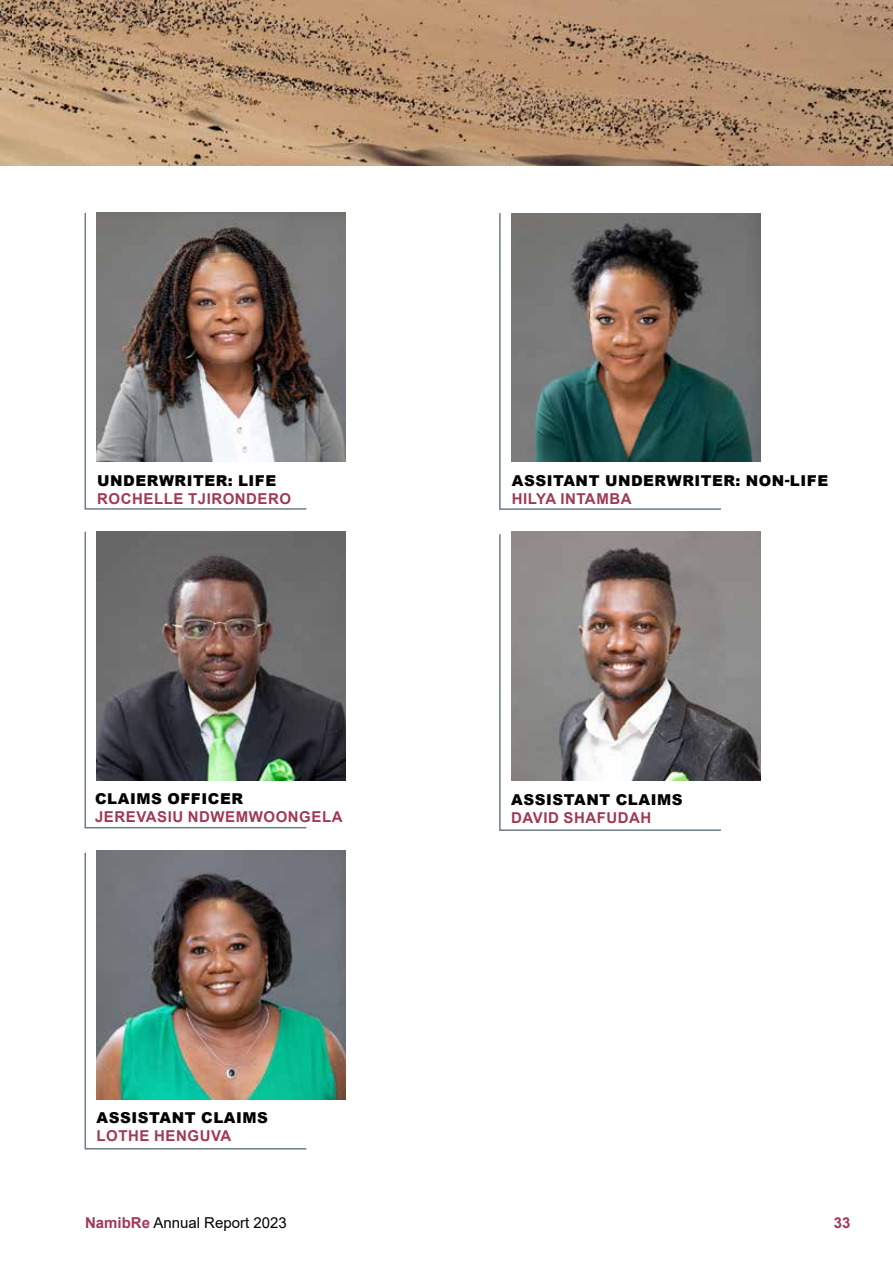
<style>
.page{position:relative;width:893px;height:1263px;background:#fff}
.page>*{position:absolute;margin:0;border:0;box-sizing:border-box;transform-origin:0 0}
.t1{font:900 15px "Arial";letter-spacing:.035em;color:#000}
.t2{font:700 15px "Arial";letter-spacing:.035em;color:#a03957}
.t3{font:15px "Arial";color:#000}
.s1{font-weight:700;color:#a03957}
</style>
<div class="page">
<img style="left:308px;top:213px;width:38px;height:249px">
<img style="left:308px;top:532px;width:38px;height:248px">
<img style="left:97px;top:850px;width:249px;height:249px">
<img style="left:84px;top:212px;width:224px;height:298px">
<img style="left:84px;top:531px;width:224px;height:298px">
<img style="left:84px;top:851px;width:224px;height:299px">
<img style="left:722px;top:213px;width:38px;height:249px">
<img style="left:512px;top:532px;width:248px;height:249px">
<img style="left:499px;top:213px;width:223px;height:297px">
<img style="left:499px;top:533px;width:223px;height:298px">
<img style="left:0;top:0;width:893px;height:166px">
<p class="t1" style="left:97px;top:470px;width:181px">UNDERWRITER: LIFE</p>
<p class="t2" style="left:97px;top:489px;width:195px">ROCHELLE TJIRONDERO</p>
<p class="t1" style="left:95px;top:788px;width:149px">CLAIMS OFFICER</p>
<p class="t2" style="left:95px;top:806px;width:249px">JEREVASIU NDWEMWOONGELA</p>
<p class="t1" style="left:97px;top:1107px;width:173px">ASSISTANT CLAIMS</p>
<p class="t2" style="left:97px;top:1125px;width:136px">LOTHE HENGUVA</p>
<p class="t1" style="left:512px;top:470px;width:318px">ASSITANT UNDERWRITER: NON-LIFE</p>
<p class="t2" style="left:512px;top:489px;width:121px">HILYA INTAMBA</p>
<p class="t1" style="left:511px;top:788px;width:173px">ASSISTANT CLAIMS</p>
<p class="t2" style="left:511px;top:807px;width:142px">DAVID SHAFUDAH</p>
<p class="t3" style="left:85px;top:1212px;width:203px"><span class="s1">NamibRe</span> Annual Report 2023</p>
<p class="t2" style="left:834px;top:1212px;width:18px">33</p>
</div>
